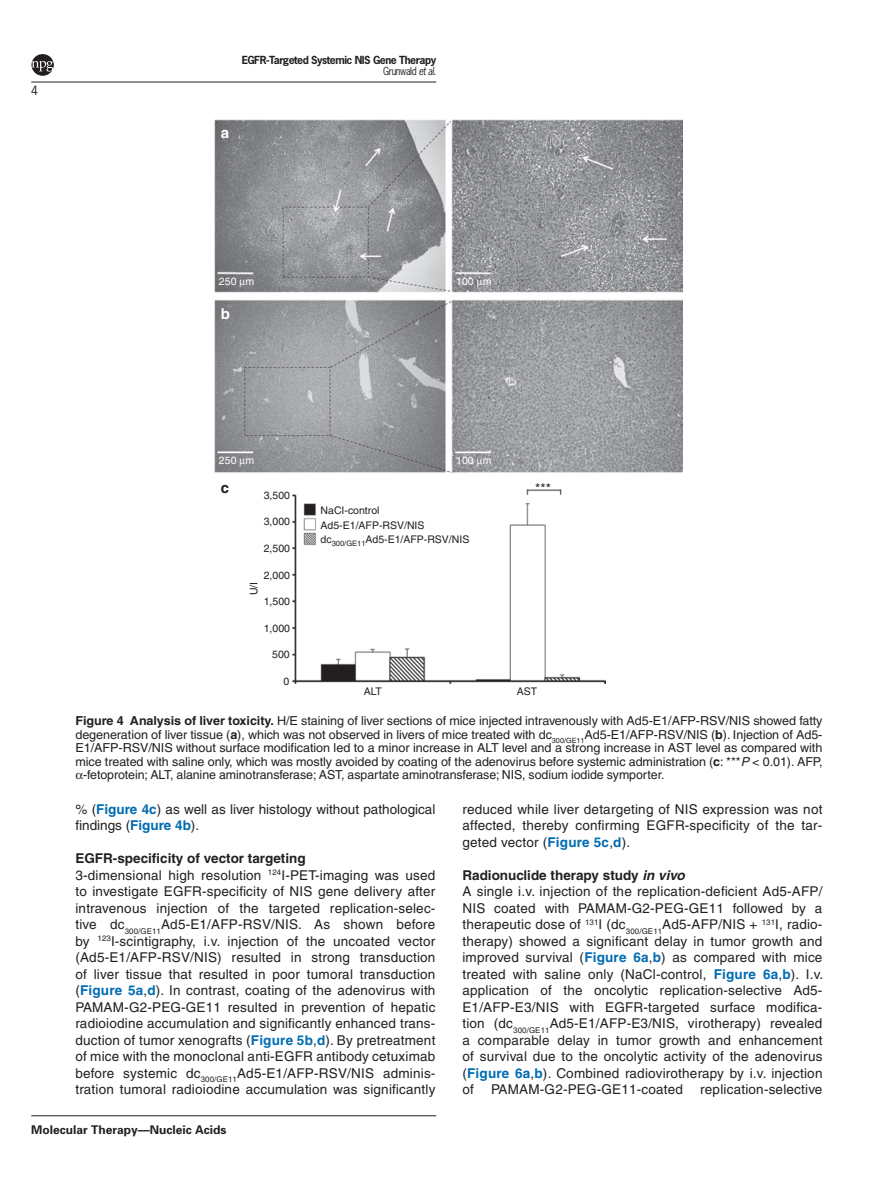
<style>
.page{position:relative;width:893px;height:1191px;background:#fff}
.page>*{position:absolute;margin:0;border:0;box-sizing:border-box;transform-origin:0 0}
.t1{font:700 15px "Helvetica";color:#fff}
.t2{font:700 15px "Helvetica";color:#231f20}
.t3{font:13.5px/16.5px "Helvetica";letter-spacing:.015em;color:#231f20}
.t4{font:12.3px "Helvetica";letter-spacing:-.005em;color:#231f20}
.t5{font:700 12px "Univers";color:#231f20}
.t6{font:12px "News Gothic";color:#231f20}
.t7{font:10.5px/15px "Helvetica";color:#231f20}
.t8{font:700 10.5px/11.7px "News Gothic";letter-spacing:-.045em;color:#231f20;text-align:right}
.t9{font:10.5px "Helvetica";color:#fff}
.s1{font-weight:400}
.s2{font-weight:400;font-style:italic}
.s3{font-weight:700}
.s4{font-style:italic}
.s5{font-weight:700;color:#006cb3}
.s6{font-weight:700;font-style:italic}
</style>
<div class="page">
<hr style="left:31px;top:1115px;width:405px;height:1px;background:#231f20">
<hr style="left:31px;top:82px;width:405px;height:1px;background:#231f20">
<svg style="left:31px;top:54px;width:23px;height:22px"></svg>
<img style="left:215px;top:120px;width:468px;height:353px">
<img style="left:292px;top:489px;width:313px;height:195px">
<svg style="left:240px;top:280px;width:5px;height:7px"></svg>
<svg style="left:477px;top:280px;width:6px;height:7px"></svg>
<svg style="left:240px;top:458px;width:5px;height:8px"></svg>
<svg style="left:477px;top:458px;width:6px;height:8px"></svg>
<p class="t6" style="left:31px;top:82px;width:8px">4</p>
<p class="t8" style="left:242px;top:53px;width:196px">EGFR-Targeted Systemic NIS Gene Therapy<br><span class="s1">Grunwald</span> <span class="s2">et al.</span></p>
<p class="t1" style="left:221px;top:124px;width:10px">a</p>
<p class="t9" style="left:219px;top:275px;width:37px">250 m</p>
<p class="t9" style="left:456px;top:275px;width:37px">100 m</p>
<p class="t1" style="left:221px;top:304px;width:11px">b</p>
<p class="t9" style="left:219px;top:454px;width:37px">250 m</p>
<p class="t2" style="left:221px;top:479px;width:10px">c</p>
<p class="t7" style="left:264px;top:487px;width:28px">3,500</p>
<p class="t7" style="left:264px;top:514px;width:28px">3,000</p>
<p class="t7" style="left:264px;top:541px;width:28px">2,500</p>
<p class="t7" style="left:264px;top:567px;width:28px">2,000</p>
<p class="t7" style="left:264px;top:594px;width:28px">1,500</p>
<p class="t7" style="left:264px;top:620px;width:28px">1,000</p>
<p class="t7" style="left:272px;top:647px;width:19px">500</p>
<p class="t7" style="left:283px;top:674px;width:7px">0</p>
<p class="t7" style="left:246px;top:595px;width:15px;rotate:-90deg">U/I</p>
<p class="t7" style="left:321px;top:502px;width:105px">NaCI-control<br>Ad5-E1/AFP-RSV/NIS</p>
<p class="t9" style="left:456px;top:454px;width:37px">100 m</p>
<p class="t7" style="left:321px;top:532px;width:150px">dc<sub>300/GE11</sub>Ad5-E1/AFP-RSV/NIS</p>
<p class="t3" style="left:535px;top:480px;width:17px">***</p>
<p class="t7" style="left:364px;top:683px;width:20px">ALT</p>
<p class="t7" style="left:517px;top:683px;width:22px">AST</p>
<p class="t4" style="left:75px;top:713px;width:749px"><span class="s3">Figure 4 Analysis of liver toxicity.</span> H/E staining of liver sections of mice injected intravenously with Ad5-E1/AFP-RSV/NIS showed fatty</p>
<p class="t4" style="left:75px;top:727px;width:749px">degeneration of liver tissue (<span class="s3">a</span>), which was not observed in livers of mice treated with dc<sub>300/GE11</sub>Ad5-E1/AFP-RSV/NIS (<span class="s3">b</span>). Injection of Ad5-</p>
<p class="t4" style="left:75px;top:740px;width:748px">E1/AFP-RSV/NIS without surface modification led to a minor increase in ALT level and a strong increase in AST level as compared with</p>
<p class="t4" style="left:75px;top:754px;width:749px">mice treated with saline only, which was mostly avoided by coating of the adenovirus before systemic administration (<span class="s3">c</span>: ***<span class="s4">P</span> &lt; 0.01). AFP,</p>
<p class="t4" style="left:83px;top:767px;width:583px">-fetoprotein; ALT, alanine aminotransferase; AST, aspartate aminotransferase; NIS, sodium iodide symporter.</p>
<p class="t3" style="left:75px;top:800px;width:362px">% (<span class="s5">Figure 4c</span>) as well as liver histology without pathological findings (<span class="s5">Figure 4b</span>).</p>
<p class="t3" style="left:75px;top:850px;width:362px"><span class="s3">EGFR-specificity of vector targeting<br></span>3-dimensional high resolution <sup>124</sup>I-PET-imaging was used to investigate EGFR-specificity of NIS gene delivery after intravenous injection of the targeted replication-selec&shy;tive dc<sub>300/GE11</sub>Ad5-E1/AFP-RSV/NIS. As shown before by <sup>123</sup>I-scintigraphy, i.v. injection of the uncoated vector (Ad5-E1/AFP-RSV/NIS) resulted in strong transduction of liver tissue that resulted in poor tumoral transduction (<span class="s5">Figure 5a</span>,<span class="s5">d</span>). In contrast, coating of the adenovirus with PAMAM-G2-PEG-GE11 resulted in prevention of hepatic radioiodine accumulation and significantly enhanced trans&shy;duction of tumor xenografts (<span class="s5">Figure 5b</span>,<span class="s5">d</span>). By pretreatment of mice with the monoclonal anti-EGFR antibody cetuximab before systemic dc<sub>300/GE11</sub>Ad5-E1/AFP-RSV/NIS adminis&shy;tration tumoral radioiodine accumulation was significantly</p>
<p class="t3" style="left:462px;top:800px;width:361px;text-align:justify">reduced while liver detargeting of NIS expression was not affected, thereby confirming EGFR-specificity of the tar&shy;geted vector (<span class="s5">Figure 5c</span>,<span class="s5">d</span>).</p>
<p class="t3" style="left:462px;top:866px;width:362px"><span class="s3">Radionuclide therapy study</span> <span class="s6">in vivo<br></span>A single i.v. injection of the replication-deficient Ad5-AFP/ NIS coated with PAMAM-G2-PEG-GE11 followed by a therapeutic dose of <sup>131</sup>I (dc<sub>300/GE11</sub>Ad5-AFP/NIS + <sup>131</sup>I, radio&shy;therapy) showed a significant delay in tumor growth and improved survival (<span class="s5">Figure 6a</span>,<span class="s5">b</span>) as compared with mice treated with saline only (NaCl-control, <span class="s5">Figure 6a</span>,<span class="s5">b</span>). I.v. application of the oncolytic replication-selective Ad5- E1/AFP-E3/NIS with EGFR-targeted surface modifica&shy;tion (dc<sub>300/GE11</sub>Ad5-E1/AFP-E3/NIS, virotherapy) revealed a comparable delay in tumor growth and enhancement of survival due to the oncolytic activity of the adenovirus (<span class="s5">Figure 6a</span>,<span class="s5">b</span>). Combined radiovirotherapy by i.v. injection of</p>
<p class="t3" style="left:491px;top:1081px;width:194px">PAMAM-G2-PEG-GE11-coated</p>
<p class="t3" style="left:700px;top:1081px;width:124px">replication-selective</p>
<p class="t5" style="left:31px;top:1122px;width:197px">Molecular Therapy—Nucleic Acids</p>
</div>
